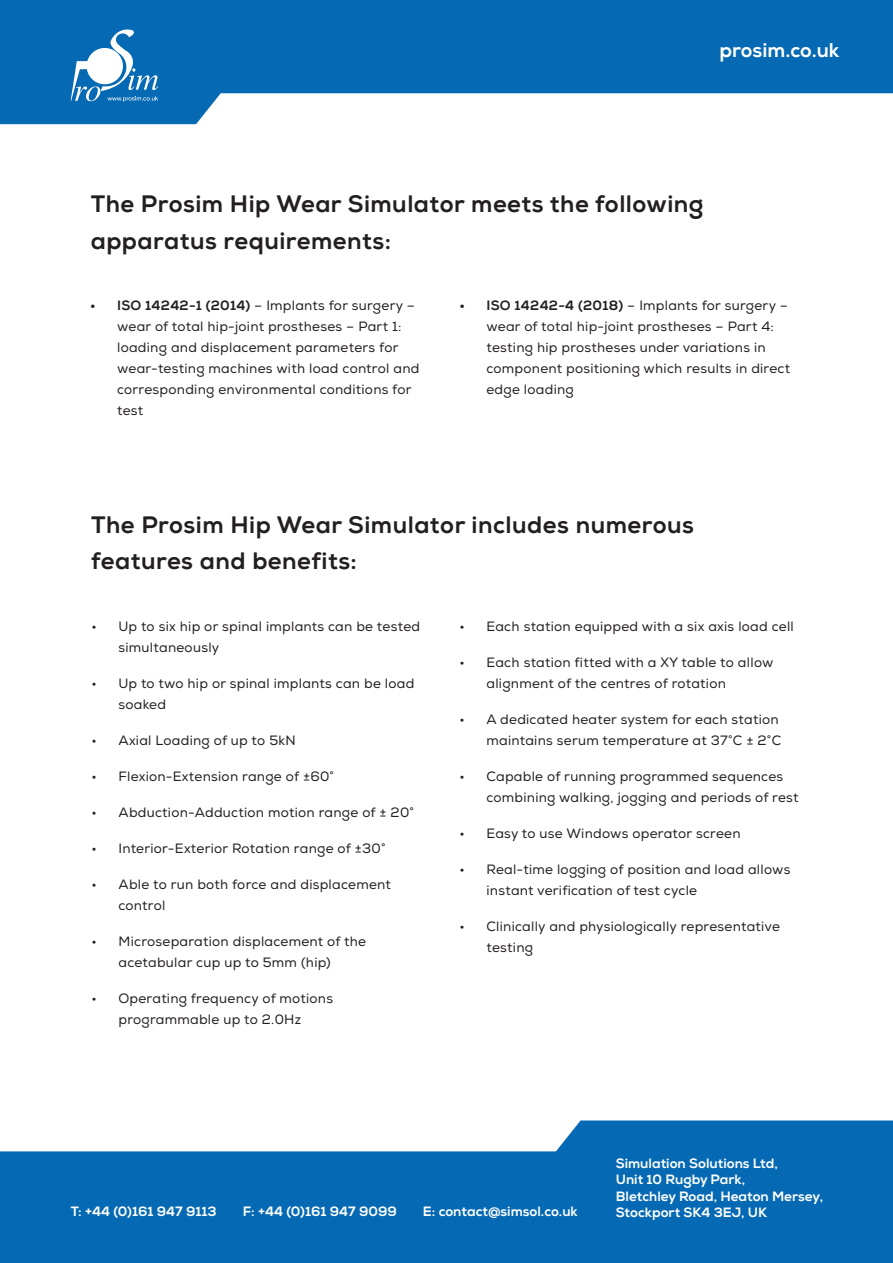
<style>
.page{position:relative;width:893px;height:1263px;background:#fff}
.page>*{position:absolute;margin:0;border:0;box-sizing:border-box;transform-origin:0 0}
.t1{font:23.7px/36.8px "Nexa X Bold";letter-spacing:.02em;color:#231f20}
.t2{font:19.8px "Nexa X Bold";color:#fff}
.t3{font:13.5px/21px "Nexa";letter-spacing:.02em;color:#231f20}
.t4{font:13.5px/16.2px "Nexa X Bold";color:#fff}
.s1{font-family:"Nexa X Bold"}
</style>
<div class="page">
<svg style="left:0;top:0;width:893px;height:124px;fill:#0569b3"></svg>
<svg style="left:71px;top:29px;width:87px;height:73px"></svg>
<svg style="left:0;top:1120px;width:893px;height:143px;background:#287ebd"></svg>
<h2 class="t2" style="left:720px;top:38px;width:121px">prosim.co.uk</h2>
<h1 class="t1" style="left:91px;top:186px;width:614px">The Prosim Hip Wear Simulator meets the following apparatus requirements:</h1>
<p class="t3" style="left:117px;top:295px;width:304px;text-indent:-27px"><span class="s1">• ISO 14242-1 (2014)</span> – Implants for surgery – wear of total hip-joint prostheses – Part 1: loading and displacement parameters for wear-testing machines with load control and corresponding environmental conditions for test</p>
<p class="t3" style="left:486px;top:295px;width:305px;text-indent:-27px"><span class="s1">• ISO 14242-4 (2018)</span> – Implants for surgery – wear of total hip-joint prostheses – Part 4: testing hip prostheses under variations in component positioning which results in direct edge loading</p>
<h1 class="t1" style="left:91px;top:506px;width:604px">The Prosim Hip Wear Simulator includes numerous features and benefits:</h1>
<p class="t3" style="left:118px;top:616px;width:303px;text-indent:-27px">• Up to six hip or spinal implants can be tested simultaneously</p>
<p class="t3" style="left:118px;top:673px;width:297px;text-indent:-27px">• Up to two hip or spinal implants can be load soaked</p>
<p class="t3" style="left:91px;top:730px;width:206px">• Axial Loading of up to 5kN</p>
<p class="t3" style="left:91px;top:766px;width:244px">• Flexion-Extension range of ±60°</p>
<p class="t3" style="left:91px;top:802px;width:324px">• Abduction-Adduction motion range of ± 20°</p>
<p class="t3" style="left:91px;top:838px;width:296px">• Interior-Exterior Rotation range of ±30°</p>
<p class="t3" style="left:118px;top:874px;width:274px;text-indent:-27px">• Able to run both force and displacement control</p>
<p class="t3" style="left:118px;top:931px;width:249px;text-indent:-27px">• Microseparation displacement of the acetabular cup up to 5mm (hip)</p>
<p class="t3" style="left:91px;top:988px;width:243px;text-align:center">• Operating frequency of motions programmable up to 2.0Hz</p>
<p class="t3" style="left:459px;top:616px;width:336px">• Each station equipped with a six axis load cell</p>
<p class="t3" style="left:486px;top:652px;width:288px;text-indent:-27px">• Each station fitted with a XY table to allow alignment of the centres of rotation</p>
<p class="t3" style="left:459px;top:709px;width:323px;text-align:right">• A dedicated heater system for each station maintains serum temperature at 37°C ± 2°C</p>
<p class="t3" style="left:486px;top:766px;width:314px;text-indent:-27px">• Capable of running programmed sequences combining walking, jogging and periods of rest</p>
<p class="t3" style="left:459px;top:823px;width:283px">• Easy to use Windows operator screen</p>
<p class="t3" style="left:486px;top:859px;width:305px;text-indent:-27px">• Real-time logging of position and load allows instant verification of test cycle</p>
<p class="t3" style="left:486px;top:916px;width:295px;text-indent:-27px">• Clinically and physiologically representative testing</p>
<p class="t4" style="left:71px;top:1203px;width:148px">T: +44 (0)161 947 9113</p>
<p class="t4" style="left:243px;top:1203px;width:155px">F: +44 (0)161 947 9099</p>
<p class="t4" style="left:423px;top:1203px;width:156px">E: contact@simsol.co.uk</p>
<p class="t4" style="left:616px;top:1156px;width:209px">Simulation Solutions Ltd,<br>Unit 10 Rugby Park,<br>Bletchley Road, Heaton Mersey,<br>Stockport SK4 3EJ, UK</p>
</div>
